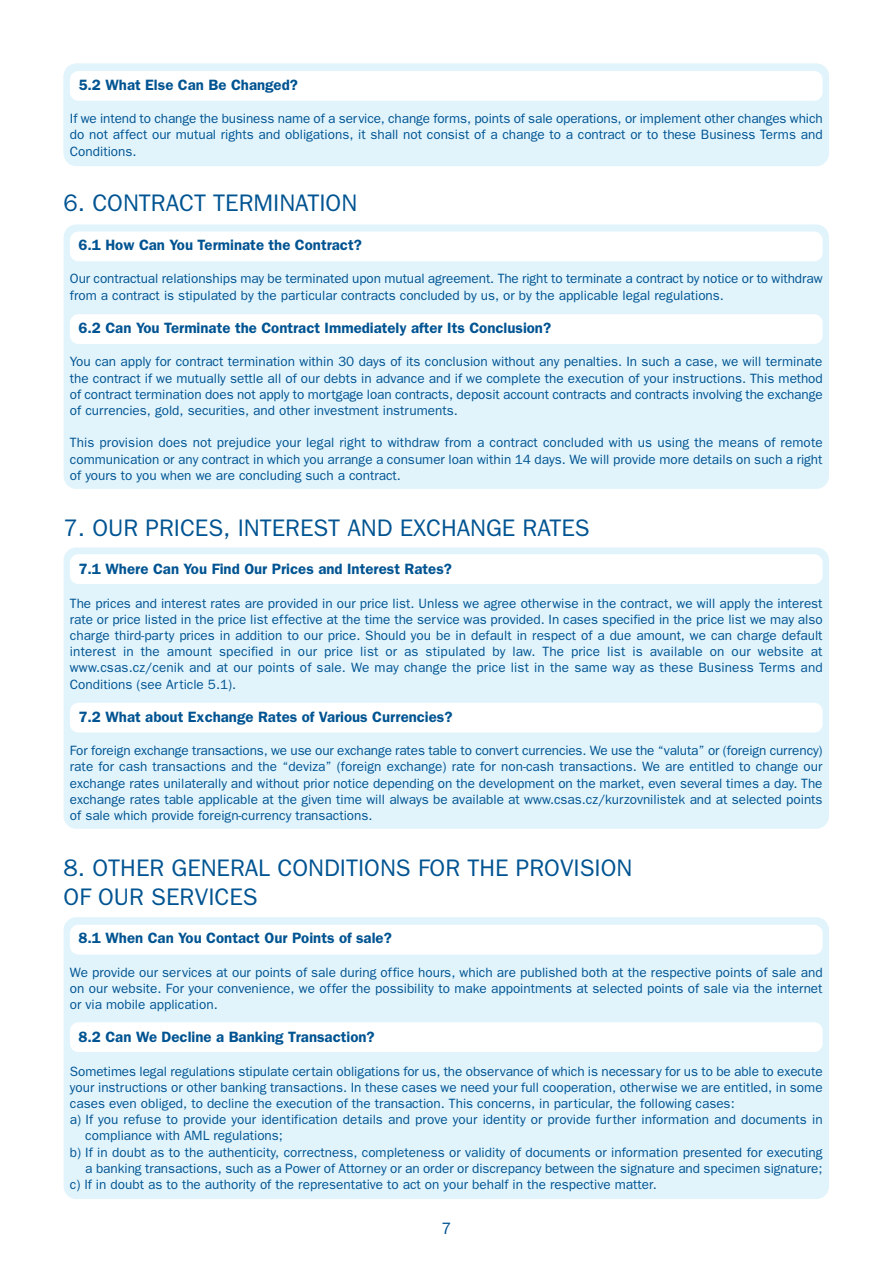
<style>
.page{position:relative;width:893px;height:1263px;background:#fff}
.page>*{position:absolute;margin:0;border:0;box-sizing:border-box;transform-origin:0 0}
.t1{font:24px/28.8px "Franklin Gothic CE";color:#005492}
.t2{font:16.5px "Franklin Gothic CE";color:#005492}
.t3{font:600 15px "Franklin Gothic CE";color:#005492}
.t4{font:13.5px/16.2px "Franklin Gothic CE";color:#005492;text-align:justify}
</style>
<div class="page">
<div style="left:64px;top:224px;width:765px;height:265px;background:#e1f4fc;border-radius:13px"></div>
<div style="left:64px;top:547px;width:765px;height:282px;background:#e1f4fc;border-radius:13px"></div>
<div style="left:64px;top:917px;width:765px;height:282px;background:#e1f4fc;border-radius:13px"></div>
<div style="left:64px;top:64px;width:765px;height:101px;background:#e1f4fc;border-radius:13px"></div>
<div style="left:70px;top:71px;width:753px;height:30px;background:#fff;border-radius:9px"></div>
<div style="left:70px;top:232px;width:753px;height:29px;background:#fff;border-radius:9px"></div>
<div style="left:70px;top:554px;width:753px;height:30px;background:#fff;border-radius:9px"></div>
<div style="left:70px;top:703px;width:753px;height:29px;background:#fff;border-radius:9px"></div>
<div style="left:70px;top:1022px;width:753px;height:30px;background:#fff;border-radius:9px"></div>
<div style="left:70px;top:925px;width:753px;height:29px;background:#fff;border-radius:9px"></div>
<div style="left:70px;top:314px;width:753px;height:30px;background:#fff;border-radius:9px"></div>
<p class="t3" style="left:78px;top:80px;width:221px">5.2 What Else Can Be Changed?</p>
<p class="t4" style="left:70px;top:112px;width:754px">If we intend to change the business name of a service, change forms, points of sale operations, or implement other changes which do not affect our mutual rights and obligations, it shall not consist of a change to a contract or to these Business Terms and Conditions.</p>
<h1 class="t1" style="left:64px;top:191px;width:295px">6. CONTRACT TERMINATION</h1>
<p class="t3" style="left:78px;top:240px;width:285px">6.1 How Can You Terminate the Contract?</p>
<p class="t4" style="left:70px;top:272px;width:754px">Our contractual relationships may be terminated upon mutual agreement. The right to terminate a contract by notice or to withdraw from a contract is stipulated by the particular contracts concluded by us, or by the applicable legal regulations.</p>
<p class="t3" style="left:78px;top:323px;width:474px">6.2 Can You Terminate the Contract Immediately after Its Conclusion?</p>
<p class="t4" style="left:70px;top:355px;width:754px">You can apply for contract termination within 30 days of its conclusion without any penalties. In such a case, we will terminate the contract if we mutually settle all of our debts in advance and if we complete the execution of your instructions. This method of contract termination does not apply to mortgage loan contracts, deposit account contracts and contracts involving the exchange of currencies, gold, securities, and other investment instruments.</p>
<p class="t4" style="left:70px;top:436px;width:754px">This provision does not prejudice your legal right to withdraw from a contract concluded with us using the means of remote communication or any contract in which you arrange a consumer loan within 14 days. We will provide more details on such a right of yours to you when we are concluding such a contract.</p>
<h1 class="t1" style="left:64px;top:515px;width:528px">7. OUR PRICES, INTEREST AND EXCHANGE RATES</h1>
<p class="t3" style="left:78px;top:564px;width:375px">7.1 Where Can You Find Our Prices and Interest Rates?</p>
<p class="t4" style="left:70px;top:596px;width:754px">The prices and interest rates are provided in our price list. Unless we agree otherwise in the contract, we will apply the interest rate or price listed in the price list effective at the time the service was provided. In cases specified in the price list we may also charge third-party prices in addition to our price. Should you be in default in respect of a due amount, we can charge default interest in the amount specified in our price list or as stipulated by law. The price list is available on our website at www.csas.cz/cenik and at our points of sale. We may change the price list in the same way as these Business Terms and Conditions (see Article 5.1).</p>
<p class="t3" style="left:78px;top:712px;width:376px">7.2 What about Exchange Rates of Various Currencies?</p>
<p class="t4" style="left:70px;top:744px;width:754px">For foreign exchange transactions, we use our exchange rates table to convert currencies. We use the “valuta” or (foreign currency) rate for cash transactions and the “deviza” (foreign exchange) rate for non-cash transactions. We are entitled to change our exchange rates unilaterally and without prior notice depending on the development on the market, even several times a day. The exchange rates table applicable at the given time will always be available at www.csas.cz/kurzovnilistek and at selected points of sale which provide foreign-currency transactions.</p>
<h1 class="t1" style="left:64px;top:855px;width:570px">8. OTHER GENERAL CONDITIONS FOR THE PROVISION<br>OF OUR SERVICES</h1>
<p class="t3" style="left:78px;top:933px;width:315px">8.1 When Can You Contact Our Points of sale?</p>
<p class="t4" style="left:70px;top:965px;width:754px">We provide our services at our points of sale during office hours, which are published both at the respective points of sale and on our website. For your convenience, we offer the possibility to make appointments at selected points of sale via the internet or via mobile application.</p>
<p class="t3" style="left:78px;top:1032px;width:298px">8.2 Can We Decline a Banking Transaction?</p>
<p class="t4" style="left:70px;top:1064px;width:754px">Sometimes legal regulations stipulate certain obligations for us, the observance of which is necessary for us to be able to execute</p>
<p class="t4" style="left:70px;top:1080px;width:754px">your instructions or other banking transactions. In these cases we need your full cooperation, otherwise we are entitled, in some</p>
<p class="t4" style="left:70px;top:1096px;width:666px">cases even obliged, to decline the execution of the transaction. This concerns, in particular, the following cases:</p>
<p class="t4" style="left:70px;top:1113px;width:754px">a) If you refuse to provide your identification details and prove your identity or provide further information and documents in</p>
<p class="t4" style="left:85px;top:1129px;width:199px">compliance with AML regulations;</p>
<p class="t4" style="left:70px;top:1145px;width:754px">b) If in doubt as to the authenticity, correctness, completeness or validity of documents or information presented for executing</p>
<p class="t4" style="left:85px;top:1161px;width:739px">a banking transactions, such as a Power of Attorney or an order or discrepancy between the signature and specimen signature;</p>
<p class="t4" style="left:70px;top:1177px;width:588px">c) If in doubt as to the authority of the representative to act on your behalf in the respective matter.</p>
<p class="t2" style="left:441px;top:1222px;width:11px">7</p>
</div>
